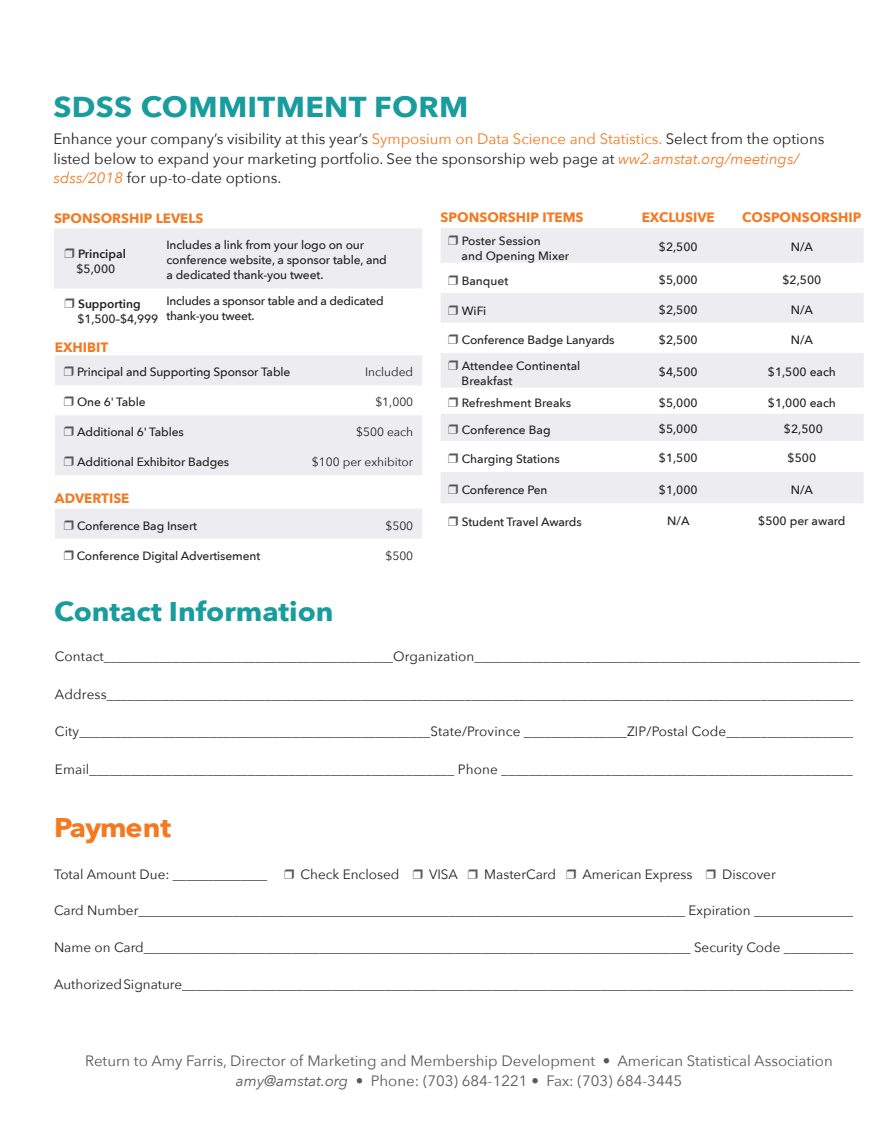
<style>
.page{position:relative;width:891px;height:1134px;background:#fff}
.page>*{position:absolute;margin:0;border:0;box-sizing:border-box;transform-origin:0 0}
.t1{font:700 28.8px "Avenir Next";letter-spacing:.01em;color:#189c9d;scale:1.07 1}
.t2{font:700 27px "Avenir Next";color:#189c9d;scale:1.07 1}
.t3{font:700 27px "Avenir Next";letter-spacing:-.04em;color:#f47921;scale:1.07 1}
.t4{font:15px/19.5px "Avenir Next";color:#231f20}
.t5{font:15px/19.5px "Avenir Next";color:#57585a;text-align:center}
.t6{font:13.5px "Avenir Next";color:#231f20}
.t7{font:700 13.5px "Avenir Next";color:#f47921}
.t8{font:500 12px/15px "Avenir Next";letter-spacing:-.01em;color:#231f20}
.t9{font:12px "Avenir Next";color:#231f20}
.t10{font:600 12px "Avenir Next";color:#231f20}
.s1{color:#f47921}
.s2{font-style:italic;color:#f47921}
.s3{font-style:italic}
</style>
<div class="page">
<svg style="left:441px;top:228px;width:423px;height:275px;fill:#ececf1"></svg>
<svg style="left:55px;top:355px;width:367px;height:120px;fill:#ececf1"></svg>
<svg style="left:449px;top:235px;width:9px;height:10px"></svg>
<svg style="left:449px;top:275px;width:9px;height:10px"></svg>
<svg style="left:449px;top:305px;width:9px;height:10px"></svg>
<svg style="left:449px;top:334px;width:9px;height:10px"></svg>
<svg style="left:449px;top:360px;width:9px;height:10px"></svg>
<svg style="left:449px;top:398px;width:9px;height:9px"></svg>
<svg style="left:449px;top:425px;width:9px;height:9px"></svg>
<svg style="left:449px;top:454px;width:9px;height:9px"></svg>
<svg style="left:449px;top:485px;width:9px;height:9px"></svg>
<svg style="left:64px;top:367px;width:10px;height:9px"></svg>
<svg style="left:64px;top:397px;width:10px;height:9px"></svg>
<svg style="left:64px;top:427px;width:10px;height:9px"></svg>
<svg style="left:64px;top:457px;width:10px;height:9px"></svg>
<div style="left:54px;top:228px;width:368px;height:60px;background:#ececf1"></div>
<div style="left:55px;top:509px;width:367px;height:30px;background:#ececf1"></div>
<h1 class="t1" style="left:53px;top:82px;width:389px">SDSS COMMITMENT FORM</h1>
<p class="t4" style="left:53px;top:128px;width:773px">Enhance your company’s visibility at this year’s <span class="s1">Symposium on Data Science and Statistics.</span> Select from the options listed below to expand your marketing portfolio. See the sponsorship web page at <span class="s2">ww2.amstat.org/meetings/ sdss/2018</span> for up-to-date options.</p>
<p class="t7" style="left:54px;top:207px;width:151px">SPONSORSHIP LEVELS</p>
<p class="t10" style="left:78px;top:243px;width:49px">Principal</p>
<p class="t8" style="left:76px;top:261px;width:40px">$5,000</p>
<p class="t8" style="left:166px;top:237px;width:222px">Includes a link from your logo on our conference website, a sponsor table, and a dedicated thank-you tweet.</p>
<p class="t10" style="left:78px;top:293px;width:64px">Supporting</p>
<p class="t8" style="left:77px;top:311px;width:82px">$1,500–$4,999</p>
<p class="t8" style="left:166px;top:293px;width:219px">Includes a sponsor table and a dedicated thank-you tweet.</p>
<p class="t7" style="left:55px;top:336px;width:55px">EXHIBIT</p>
<p class="t8" style="left:77px;top:364px;width:215px">Principal and Supporting Sponsor Table</p>
<p class="t9" style="left:365px;top:362px;width:50px">Included</p>
<p class="t8" style="left:77px;top:394px;width:70px">One 6' Table</p>
<p class="t9" style="left:375px;top:392px;width:39px">$1,000</p>
<p class="t8" style="left:77px;top:424px;width:108px">Additional 6' Tables</p>
<p class="t9" style="left:356px;top:422px;width:59px">$500 each</p>
<p class="t8" style="left:77px;top:454px;width:154px">Additional Exhibitor Badges</p>
<p class="t9" style="left:312px;top:452px;width:103px">$100 per exhibitor</p>
<p class="t7" style="left:55px;top:487px;width:76px">ADVERTISE</p>
<p class="t8" style="left:77px;top:518px;width:122px">Conference Bag Insert</p>
<p class="t9" style="left:385px;top:515px;width:29px">$500</p>
<p class="t8" style="left:77px;top:548px;width:185px">Conference Digital Advertisement</p>
<p class="t9" style="left:385px;top:545px;width:29px">$500</p>
<h2 class="t2" style="left:54px;top:588px;width:263px">Contact Information</h2>
<p class="t7" style="left:441px;top:206px;width:144px">SPONSORSHIP ITEMS</p>
<p class="t7" style="left:642px;top:206px;width:75px">EXCLUSIVE</p>
<p class="t7" style="left:742px;top:206px;width:121px">COSPONSORSHIP</p>
<p class="t8" style="left:462px;top:233px;width:109px">Poster Session<br>and Opening Mixer</p>
<p class="t8" style="left:659px;top:239px;width:40px">$2,500</p>
<p class="t8" style="left:791px;top:239px;width:24px">N/A</p>
<p class="t8" style="left:462px;top:273px;width:48px">Banquet</p>
<p class="t8" style="left:659px;top:272px;width:40px">$5,000</p>
<p class="t8" style="left:782px;top:272px;width:40px">$2,500</p>
<p class="t8" style="left:462px;top:303px;width:26px">WiFi</p>
<p class="t8" style="left:659px;top:302px;width:40px">$2,500</p>
<p class="t8" style="left:791px;top:302px;width:24px">N/A</p>
<p class="t8" style="left:462px;top:332px;width:154px">Conference Badge Lanyards</p>
<p class="t8" style="left:659px;top:332px;width:40px">$2,500</p>
<p class="t8" style="left:791px;top:332px;width:24px">N/A</p>
<p class="t8" style="left:462px;top:358px;width:120px">Attendee Continental<br>Breakfast</p>
<p class="t8" style="left:659px;top:364px;width:40px">$4,500</p>
<p class="t8" style="left:768px;top:364px;width:70px">$1,500 each</p>
<p class="t8" style="left:462px;top:395px;width:111px">Refreshment Breaks</p>
<p class="t8" style="left:659px;top:395px;width:40px">$5,000</p>
<p class="t8" style="left:768px;top:395px;width:70px">$1,000 each</p>
<p class="t8" style="left:462px;top:422px;width:90px">Conference Bag</p>
<p class="t8" style="left:659px;top:421px;width:40px">$5,000</p>
<p class="t8" style="left:784px;top:421px;width:40px">$2,500</p>
<p class="t8" style="left:462px;top:451px;width:100px">Charging Stations</p>
<p class="t8" style="left:659px;top:450px;width:40px">$1,500</p>
<p class="t8" style="left:788px;top:450px;width:30px">$500</p>
<p class="t8" style="left:462px;top:482px;width:87px">Conference Pen</p>
<p class="t8" style="left:659px;top:482px;width:40px">$1,000</p>
<p class="t8" style="left:791px;top:482px;width:24px">N/A</p>
<p class="t8" style="left:462px;top:514px;width:122px">Student Travel Awards</p>
<p class="t8" style="left:667px;top:513px;width:24px">N/A</p>
<p class="t8" style="left:758px;top:513px;width:89px">$500 per award</p>
<p class="t6" style="left:55px;top:645px;width:807px">Contact__________________________________________Organization________________________________________________________</p>
<p class="t6" style="left:55px;top:682px;width:804px">Address_____________________________________________________________________________________________________________</p>
<p class="t6" style="left:55px;top:720px;width:811px">City___________________________________________________State/Province _______________ZIP/Postal Code____________________</p>
<p class="t6" style="left:55px;top:758px;width:806px">Email_____________________________________________________ Phone ____________________________________________________</p>
<h2 class="t3" style="left:54px;top:804px;width:111px">Payment</h2>
<p class="t6" style="left:54px;top:862px;width:215px">Total Amount Due: ______________</p>
<p class="t6" style="left:300px;top:862px;width:100px">Check Enclosed</p>
<p class="t6" style="left:429px;top:862px;width:30px">VISA</p>
<p class="t6" style="left:484px;top:862px;width:73px">MasterCard</p>
<p class="t6" style="left:582px;top:862px;width:111px">American Express</p>
<p class="t6" style="left:722px;top:862px;width:55px">Discover</p>
<p class="t6" style="left:54px;top:899px;width:810px">Card Number_________________________________________________________________________________ Expiration ________________</p>
<p class="t6" style="left:54px;top:936px;width:806px">Name on Card_________________________________________________________________________________ Security Code ___________</p>
<p class="t6" style="left:54px;top:973px;width:811px">Authorized Signature_____________________________________________________________________________________________________</p>
<p class="t5" style="left:85px;top:1050px;width:749px">Return to Amy Farris, Director of Marketing and Membership Development • American Statistical Association <span class="s3">amy@amstat.org</span> • Phone: (703) 684-1221 • Fax: (703) 684-3445</p>
</div>
